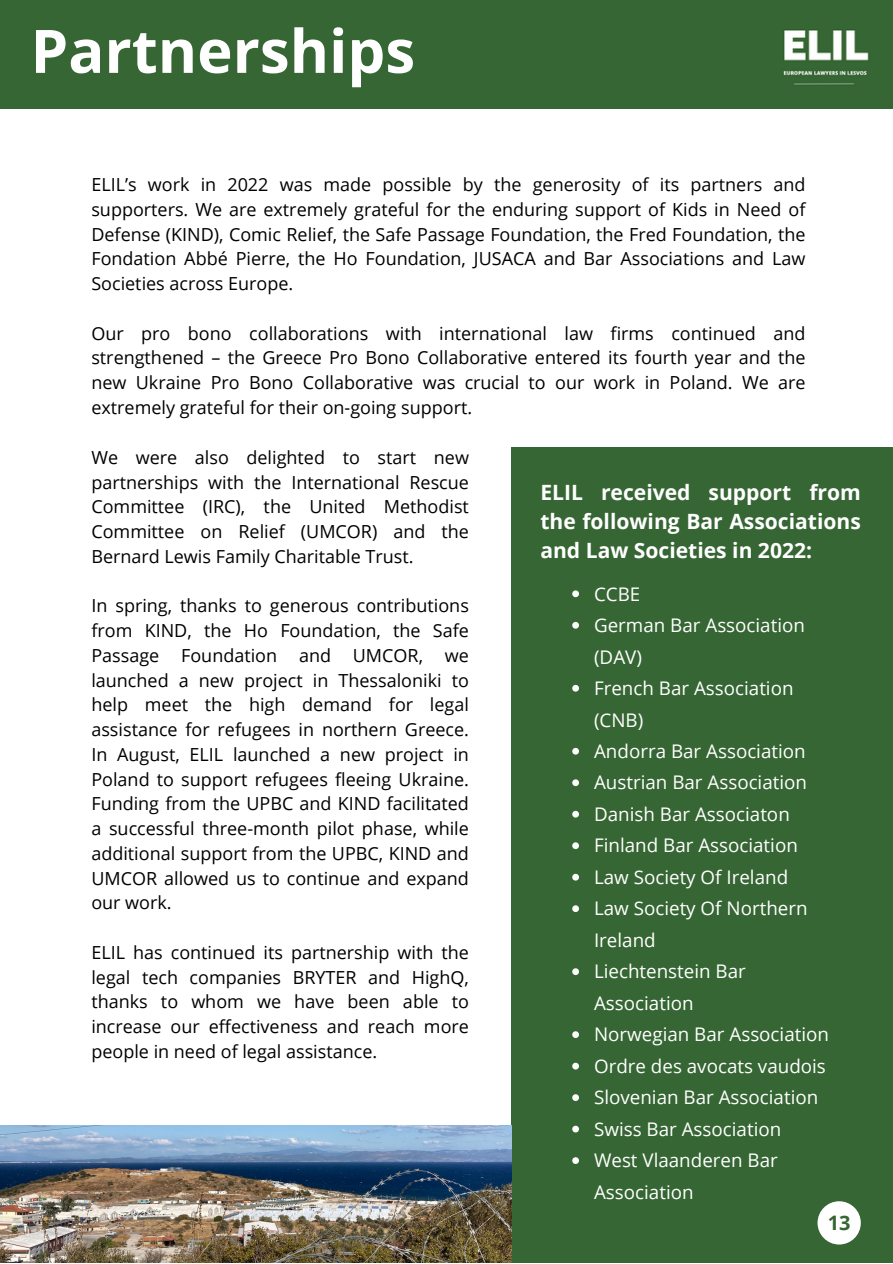
<style>
.page{position:relative;width:893px;height:1264px;background:#fff}
.page>*{position:absolute;margin:0;border:0;box-sizing:border-box;transform-origin:0 0}
.t1{font:700 60px "Open Sans";color:#fff}
.t2{font:700 21px/29.2px "Open Sans";color:#fff;text-align:justify}
.t3{font:700 19.95px "Open Sans";color:#366633}
.t4{font:18.75px/31.5px "Open Sans";color:#fff}
.t5{font:18px/24.8px "Open Sans";color:#000;text-align:justify}
</style>
<div class="page">
<div style="left:511px;top:446px;width:381px;height:816px;background:#366633"></div>
<img style="left:0;top:1125px;width:511px;height:137px">
<svg style="left:572px;top:590px;width:7px;height:7px"></svg>
<svg style="left:572px;top:622px;width:7px;height:6px"></svg>
<svg style="left:572px;top:685px;width:7px;height:6px"></svg>
<svg style="left:572px;top:748px;width:7px;height:6px"></svg>
<svg style="left:572px;top:779px;width:7px;height:7px"></svg>
<svg style="left:572px;top:810px;width:7px;height:7px"></svg>
<svg style="left:572px;top:842px;width:7px;height:7px"></svg>
<svg style="left:572px;top:873px;width:7px;height:7px"></svg>
<svg style="left:572px;top:905px;width:7px;height:7px"></svg>
<svg style="left:572px;top:968px;width:7px;height:7px"></svg>
<svg style="left:572px;top:1031px;width:7px;height:7px"></svg>
<svg style="left:572px;top:1062px;width:7px;height:7px"></svg>
<svg style="left:572px;top:1094px;width:7px;height:6px"></svg>
<svg style="left:572px;top:1125px;width:7px;height:7px"></svg>
<svg style="left:572px;top:1157px;width:7px;height:6px"></svg>
<div style="left:0;top:0;width:892px;height:108px;background:#366633"></div>
<div style="left:817px;top:1201px;width:43px;height:43px;background:#fff;border-radius:50%"></div>
<img style="left:783px;top:29px;width:86px;height:56px">
<p class="t1" style="left:31px;top:9px;width:386px">Partnerships</p>
<p class="t5" style="left:91px;top:172px;width:715px">ELIL’s work in 2022 was made possible by the generosity of its partners and supporters. We are extremely grateful for the enduring support of Kids in Need of Defense (KIND), Comic Relief, the Safe Passage Foundation, the Fred Foundation, the Fondation Abbé Pierre, the Ho Foundation, JUSACA and Bar Associations and Law Societies across Europe.</p>
<p class="t5" style="left:91px;top:320px;width:715px">Our pro bono collaborations with international law firms continued and strengthened – the Greece Pro Bono Collaborative entered its fourth year and the new Ukraine Pro Bono Collaborative was crucial to our work in Poland. We are extremely grateful for their on-going support.</p>
<p class="t5" style="left:91px;top:444px;width:379px">We were also delighted to start new partnerships with the International Rescue Committee (IRC), the United Methodist Committee on Relief (UMCOR) and the Bernard Lewis Family Charitable Trust.</p>
<p class="t5" style="left:91px;top:593px;width:379px">In spring, thanks to generous contributions from KIND, the Ho Foundation, the Safe Passage Foundation and UMCOR, we launched a new project in Thessaloniki to help meet the high demand for legal assistance for refugees in northern Greece.<br>In August, ELIL launched a new project in Poland to support refugees fleeing Ukraine.<br>Funding from the UPBC and KIND facilitated a successful three-month pilot phase, while additional support from the UPBC, KIND and UMCOR allowed us to continue and expand our work.</p>
<p class="t5" style="left:91px;top:939px;width:379px">ELIL has continued its partnership with the legal tech companies BRYTER and HighQ, thanks to whom we have been able to increase our effectiveness and reach more people in need of legal assistance.</p>
<p class="t2" style="left:540px;top:477px;width:322px">ELIL received support from the following Bar Associations and Law Societies in 2022:</p>
<p class="t4" style="left:594px;top:577px;width:48px">CCBE</p>
<p class="t4" style="left:594px;top:609px;width:212px">German Bar Association (DAV)</p>
<p class="t4" style="left:594px;top:672px;width:201px">French Bar Association (CNB)</p>
<p class="t4" style="left:594px;top:735px;width:213px">Andorra Bar Association</p>
<p class="t4" style="left:594px;top:766px;width:214px">Austrian Bar Association</p>
<p class="t4" style="left:594px;top:798px;width:197px">Danish Bar Associaton</p>
<p class="t4" style="left:594px;top:829px;width:205px">Finland Bar Association</p>
<p class="t4" style="left:594px;top:860px;width:195px">Law Society Of Ireland</p>
<p class="t4" style="left:594px;top:892px;width:215px">Law Society Of Northern<br>Ireland</p>
<p class="t4" style="left:594px;top:955px;width:153px">Liechtenstein Bar<br>Association</p>
<p class="t4" style="left:594px;top:1018px;width:236px">Norwegian Bar Association</p>
<p class="t4" style="left:594px;top:1049px;width:233px">Ordre des avocats vaudois</p>
<p class="t4" style="left:594px;top:1081px;width:226px">Slovenian Bar Association</p>
<p class="t4" style="left:594px;top:1112px;width:189px">Swiss Bar Association</p>
<p class="t4" style="left:594px;top:1144px;width:185px">West Vlaanderen Bar<br>Association</p>
<p class="t3" style="left:827px;top:1208px;width:24px">13</p>
</div>
